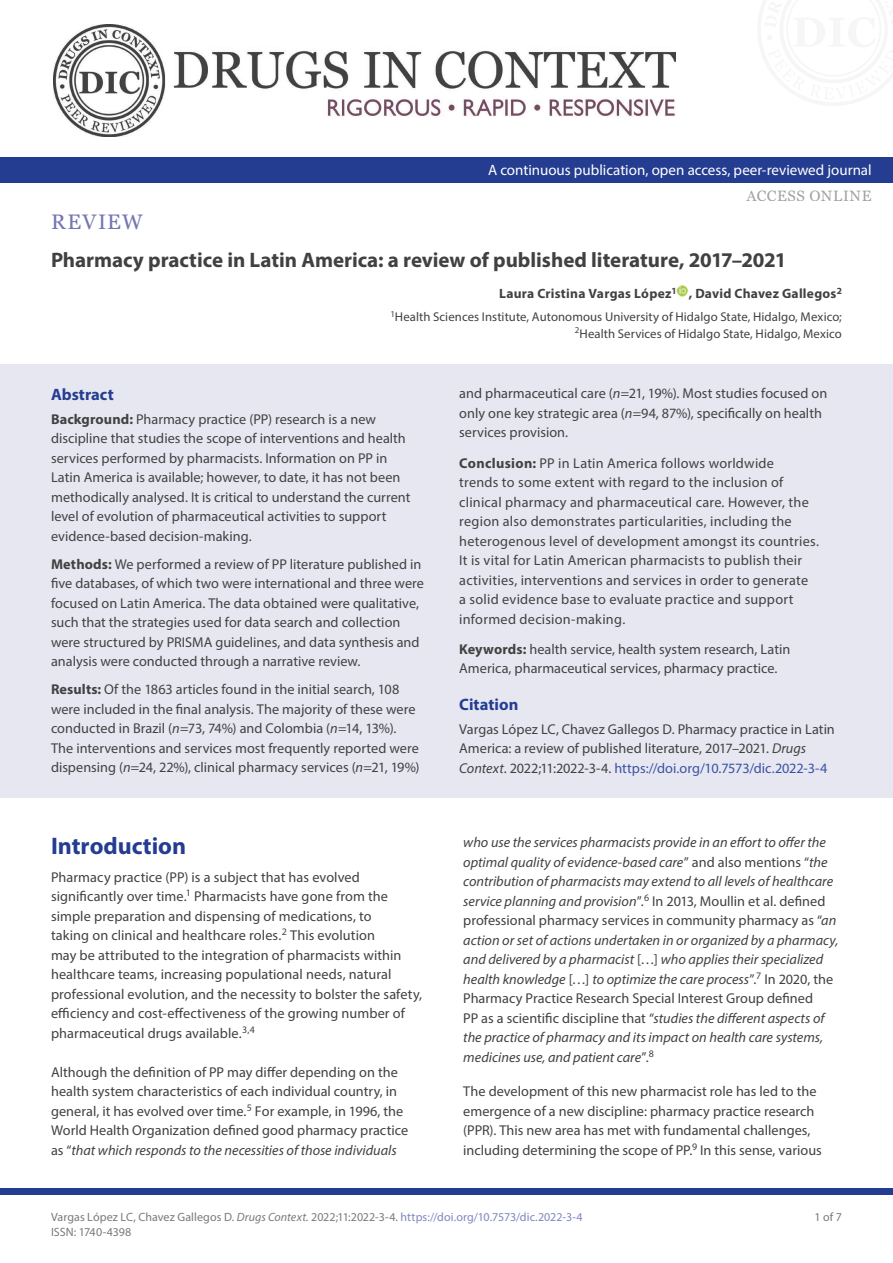
<style>
.page{position:relative;width:893px;height:1263px;background:#fff}
.page>*{position:absolute;margin:0;border:0;box-sizing:border-box;transform-origin:0 0}
.t1{font:700 24px "Myriad Pro";color:#243d91}
.JTL{font:700 21px "Myriad Pro";letter-spacing:-.005em;color:#424142}
.SP_JID{font:21px "Georgia";letter-spacing:.06em;color:#7376b2}
.OPH1{font:700 16.5px "Myriad Pro";color:#243d91}
.t2{font:15px "Myriad Pro";color:#fff}
.t3{font:15px "Georgia";letter-spacing:.045em;color:#7c7878}
.OPTXS{font:14.25px/19.5px "Myriad Pro";letter-spacing:.005em;color:#424142}
.TXT_S{font:italic 14.25px/19.5px "Myriad Pro";color:#424142}
.OPTX{font:14.25px/19.5px "Myriad Pro";color:#424142}
.TXT_S-2{font:14.25px/19.5px "Myriad Pro";color:#424142}
.TXT{font:14.25px/19.5px "Myriad Pro";letter-spacing:.005em;color:#424142}
.JAU{font:700 13.5px "Myriad Pro";letter-spacing:.02em;color:#424142}
.JAF{font:12.75px/16.5px "Myriad Pro";letter-spacing:.005em;color:#424142;text-align:right}
.t4{font:12px "Myriad Pro";letter-spacing:.005em;color:#7c7878}
.s1{font-weight:700}
.s2{font-style:italic}
.s3{color:#3a53a3}
.s4{font-style:normal}
.s5{color:#7f85c1}
</style>
<div class="page">
<div style="left:0;top:157px;width:893px;height:26px;background:#243d91"></div>
<img style="left:53px;top:24px;width:622px;height:112px">
<div style="left:0;top:365px;width:893px;height:433px;background:#e7e7f2"></div>
<svg style="left:677px;top:285px;width:12px;height:12px"></svg>
<div style="left:0;top:1188px;width:893px;height:7px;background:#243d91"></div>
<p class="t2" style="left:488px;top:161px;width:385px">A continuous publication, open access, peer-reviewed journal</p>
<p class="SP_JID" style="left:51px;top:206px;width:93px">REVIEW</p>
<p class="t3" style="left:746px;top:185px;width:127px">ACCESS ONLINE</p>
<p class="JTL" style="left:51px;top:246px;width:737px">Pharmacy practice in Latin America: a review of published literature, 2017–2021</p>
<p class="JAU" style="left:499px;top:285px;width:344px">Laura Cristina Vargas López<sup>1</sup> , David Chavez Gallegos<sup>2</sup></p>
<p class="JAF" style="left:391px;top:308px;width:453px"><sup>1</sup>Health Sciences Institute, Autonomous University of Hidalgo State, Hidalgo, Mexico;<br><sup>2</sup>Health Services of Hidalgo State, Hidalgo, Mexico</p>
<p class="OPH1" style="left:51px;top:384px;width:64px">Abstract</p>
<p class="OPTX" style="left:51px;top:409px;width:361px"><span class="s1">Background:</span> Pharmacy practice (PP) research is a new discipline that studies the scope of interventions and health services performed by pharmacists. Information on PP in Latin America is available; however, to date, it has not been methodically analysed. It is critical to understand the current level of evolution of pharmaceutical activities to support evidence-based decision-making.</p>
<p class="OPTXS" style="left:51px;top:554px;width:375px"><span class="s1">Methods:</span> We performed a review of PP literature published in five databases, of which two were international and three were focused on Latin America. The data obtained were qualitative, such that the strategies used for data search and collection were structured by PRISMA guidelines, and data synthesis and analysis were conducted through a narrative review.</p>
<p class="OPTXS" style="left:51px;top:680px;width:370px"><span class="s1">Results:</span> Of the 1863 articles found in the initial search, 108 were included in the final analysis. The majority of these were conducted in Brazil (<span class="s2">n</span>=73, 74%) and Colombia (<span class="s2">n</span>=14, 13%).<br>The interventions and services most frequently reported were dispensing (<span class="s2">n</span>=24, 22%), clinical pharmacy services (<span class="s2">n</span>=21, 19%)</p>
<h1 class="t1" style="left:51px;top:831px;width:137px">Introduction</h1>
<p class="TXT" style="left:51px;top:867px;width:373px">Pharmacy practice (PP) is a subject that has evolved significantly over time.<sup>1</sup> Pharmacists have gone from the simple preparation and dispensing of medications, to<br>taking on clinical and healthcare roles.<sup>2</sup> This evolution<br>may be attributed to the integration of pharmacists within healthcare teams, increasing populational needs, natural professional evolution, and the necessity to bolster the safety, efficiency and cost-effectiveness of the growing number of pharmaceutical drugs available.<sup>3,4</sup></p>
<p class="TXT_S-2" style="left:51px;top:1062px;width:359px">Although the definition of PP may differ depending on the health system characteristics of each individual country, in general, it has evolved over time.<sup>5</sup> For example, in 1996, the World Health Organization defined good pharmacy practice as “<span class="s2">that which responds to the necessities of those individuals</span></p>
<p class="OPTXS" style="left:459px;top:384px;width:370px">and pharmaceutical care (<span class="s2">n</span>=21, 19%). Most studies focused on only one key strategic area (<span class="s2">n</span>=94, 87%), specifically on health services provision.</p>
<p class="OPTXS" style="left:459px;top:453px;width:361px"><span class="s1">Conclusion:</span> PP in Latin America follows worldwide<br>trends to some extent with regard to the inclusion of clinical pharmacy and pharmaceutical care. However, the region also demonstrates particularities, including the heterogenous level of development amongst its countries.<br>It is vital for Latin American pharmacists to publish their activities, interventions and services in order to generate<br>a solid evidence base to evaluate practice and support informed decision-making.</p>
<p class="OPTXS" style="left:459px;top:639px;width:332px"><span class="s1">Keywords:</span> health service, health system research, Latin<br>America, pharmaceutical services, pharmacy practice.</p>
<p class="OPH1" style="left:459px;top:693px;width:61px">Citation</p>
<p class="OPTX" style="left:459px;top:719px;width:377px">Vargas López LC, Chavez Gallegos D. Pharmacy practice in Latin<br>America: a review of published literature, 2017–2021. <span class="s2">Drugs<br>Context</span>. 2022;11:2022-3-4. <span class="s3">https://doi.org/10.7573/dic.2022-3-4</span></p>
<p class="TXT_S" style="left:463px;top:832px;width:377px">who use the services pharmacists provide in an effort to offer the optimal quality of evidence-based care<span class="s4">” and also mentions “</span>the contribution of pharmacists may extend to all levels of healthcare service planning and provision<span class="s4">”.</span><sup>6</sup> <span class="s4">In 2013, Moullin et al. defined professional pharmacy services in community pharmacy as “</span>an action or set of actions undertaken in or organized by a pharmacy, and delivered by a pharmacist <span class="s4">[…]</span> who applies their specialized health knowledge <span class="s4">[…]</span> to optimize the care process<span class="s4">”.</span><sup>7</sup> <span class="s4">In 2020, the Pharmacy Practice Research Special Interest Group defined<br>PP as a scientific discipline that “</span>studies the different aspects of the practice of pharmacy and its impact on health care systems, medicines use, and patient care<span class="s4">”.</span><sup>8</sup></p>
<p class="TXT_S-2" style="left:463px;top:1081px;width:360px">The development of this new pharmacist role has led to the emergence of a new discipline: pharmacy practice research (PPR). This new area has met with fundamental challenges, including determining the scope of PP.<sup>9</sup> In this sense, various</p>
<p class="t4" style="left:51px;top:1209px;width:533px">Vargas López LC, Chavez Gallegos D. <span class="s2">Drugs Context.</span> 2022;11:2022-3-4. <span class="s5">https://doi.org/10.7573/dic.2022-3-4</span></p>
<p class="t4" style="left:814px;top:1209px;width:29px">1 of 7</p>
<p class="t4" style="left:51px;top:1224px;width:82px">ISSN: 1740-4398</p>
</div>
